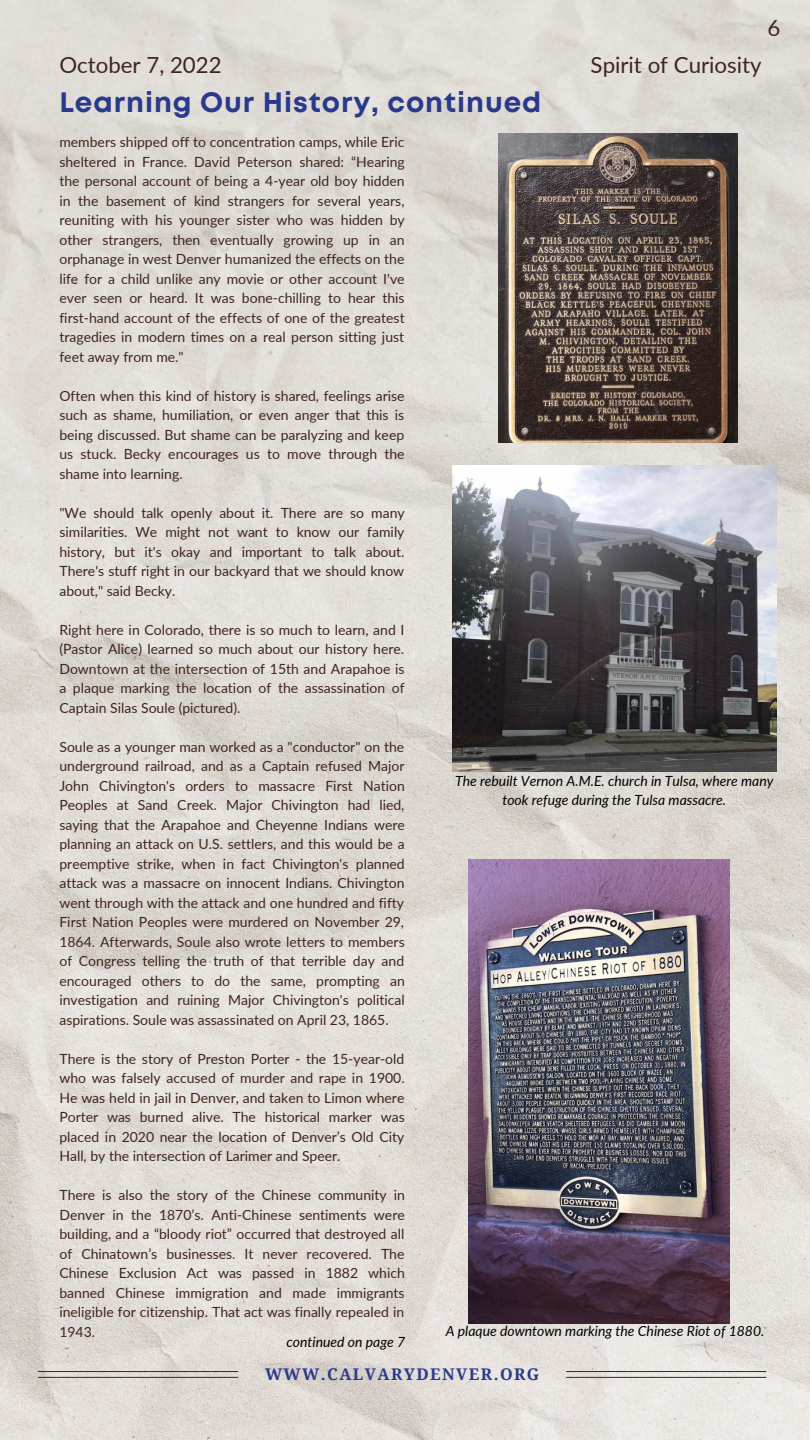
<style>
.page{position:relative;width:810px;height:1440px;background:#fff}
.page>*{position:absolute;margin:0;border:0;box-sizing:border-box;transform-origin:0 0}
.t1{font:700 28px "Mont";letter-spacing:.035em;color:#29398b}
.t2{font:22.3px "Lato";color:#3e251e}
.t3{font:700 16.1px "Droid Serif";letter-spacing:.09em;color:#29398b}
.t4{font:14px/19.5px "Lato";color:#3e251e;text-align:justify}
.t5{font:italic 14px/19.5px "Lato";color:#000;text-align:center}
</style>
<div class="page">
<img style="left:0;top:0;width:810px;height:1440px">
<hr style="left:567px;top:1377px;width:199px;height:1px;background:#3e251e">
<hr style="left:567px;top:1371px;width:199px;height:1px;background:#3e251e">
<hr style="left:38px;top:1377px;width:200px;height:1px;background:#3e251e">
<hr style="left:38px;top:1371px;width:200px;height:1px;background:#3e251e">
<img style="left:499px;top:134px;width:238px;height:308px">
<img style="left:468px;top:859px;width:261px;height:465px">
<img style="left:453px;top:465px;width:324px;height:307px">
<h2 class="t2" style="left:768px;top:14px;width:14px">6</h2>
<h2 class="t2" style="left:59px;top:51px;width:164px">October 7, 2022</h2>
<h2 class="t2" style="left:591px;top:51px;width:173px">Spirit of Curiosity</h2>
<h1 class="t1" style="left:59px;top:92px;width:483px">Learning Our History, continued</h1>
<p class="t4" style="left:59px;top:132px;width:347px">members shipped off to concentration camps, while Eric sheltered in France. David Peterson shared: “Hearing the personal account of being a 4-year old boy hidden in the basement of kind strangers for several years, reuniting with his younger sister who was hidden by other strangers, then eventually growing up in an orphanage in west Denver humanized the effects on the life for a child unlike any movie or other account I've ever seen or heard. It was bone-chilling to hear this first-hand account of the effects of one of the greatest tragedies in modern times on a real person sitting just feet away from me."</p>
<p class="t4" style="left:59px;top:386px;width:347px">Often when this kind of history is shared, feelings arise such as shame, humiliation, or even anger that this is being discussed. But shame can be paralyzing and keep us stuck. Becky encourages us to move through the shame into learning.</p>
<p class="t4" style="left:59px;top:503px;width:347px">"We should talk openly about it. There are so many similarities. We might not want to know our family history, but it's okay and important to talk about.<br>There's stuff right in our backyard that we should know about," said Becky.</p>
<p class="t4" style="left:59px;top:620px;width:347px">Right here in Colorado, there is so much to learn, and I (Pastor Alice) learned so much about our history here.<br>Downtown at the intersection of 15th and Arapahoe is a plaque marking the location of the assassination of Captain Silas Soule (pictured).</p>
<p class="t4" style="left:59px;top:737px;width:347px">Soule as a younger man worked as a "conductor" on the underground railroad, and as a Captain refused Major John Chivington's orders to massacre First Nation Peoples at Sand Creek. Major Chivington had lied, saying that the Arapahoe and Cheyenne Indians were planning an attack on U.S. settlers, and this would be a preemptive strike, when in fact Chivington's planned attack was a massacre on innocent Indians. Chivington went through with the attack and one hundred and fifty First Nation Peoples were murdered on November 29, 1864. Afterwards, Soule also wrote letters to members of Congress telling the truth of that terrible day and encouraged others to do the same, prompting an investigation and ruining Major Chivington's political aspirations. Soule was assassinated on April 23, 1865.</p>
<p class="t4" style="left:59px;top:1049px;width:347px">There is the story of Preston Porter - the 15-year-old who was falsely accused of murder and rape in 1900.<br>He was held in jail in Denver, and taken to Limon where Porter was burned alive. The historical marker was placed in 2020 near the location of Denver’s Old City Hall, by the intersection of Larimer and Speer.</p>
<p class="t4" style="left:59px;top:1185px;width:347px">There is also the story of the Chinese community in Denver in the 1870’s. Anti-Chinese sentiments were building, and a “bloody riot” occurred that destroyed all of Chinatown’s businesses. It never recovered. The Chinese Exclusion Act was passed in 1882 which banned Chinese immigration and made immigrants ineligible for citizenship. That act was finally repealed in 1943.</p>
<p class="t5" style="left:455px;top:771px;width:320px">The rebuilt Vernon A.M.E. church in Tulsa, where many took refuge during the Tulsa massacre.</p>
<p class="t5" style="left:446px;top:1321px;width:320px">A plaque downtown marking the Chinese Riot of 1880.</p>
<p class="t5" style="left:287px;top:1332px;width:120px">continued on page 7</p>
<p class="t3" style="left:265px;top:1365px;width:276px">WWW.CALVARYDENVER.ORG</p>
</div>
